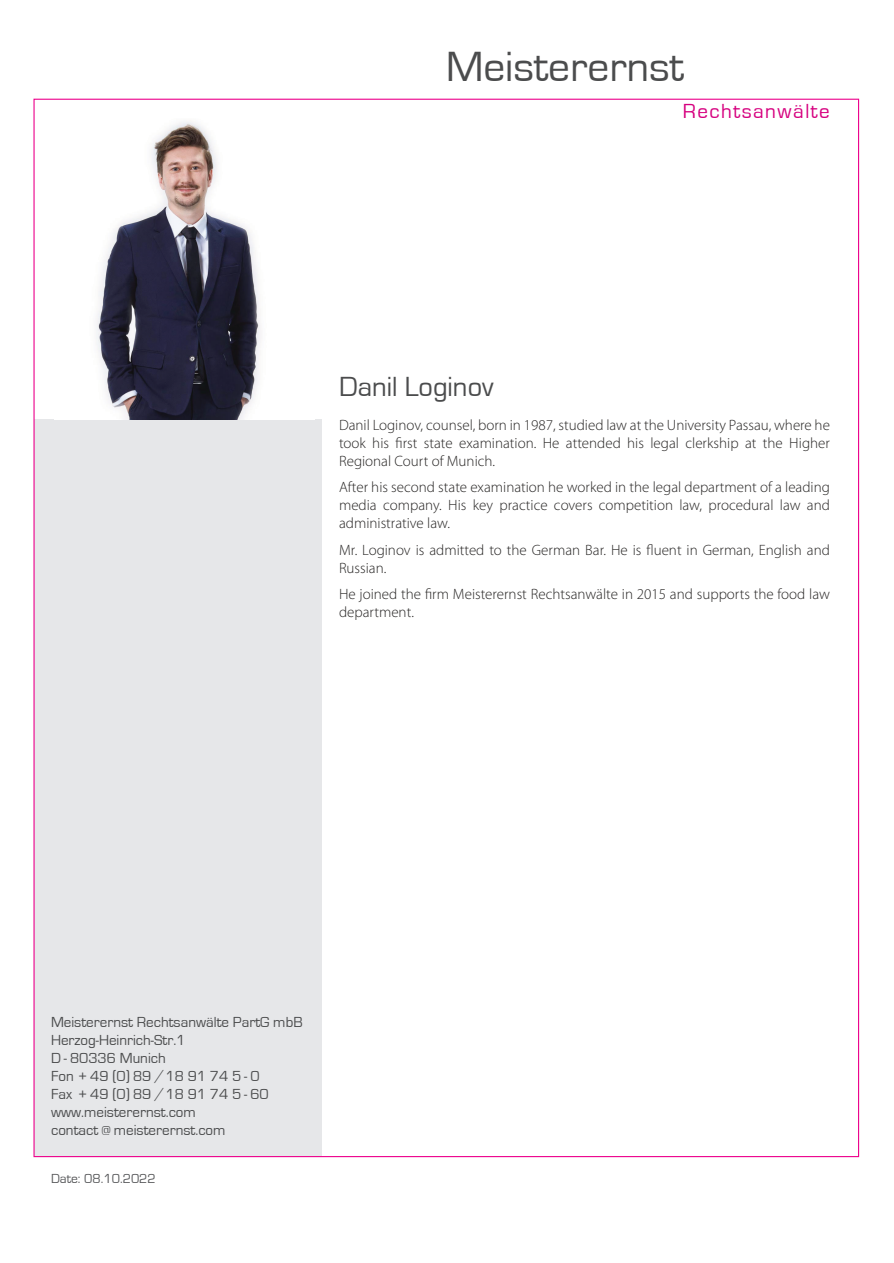
<style>
.page{position:relative;width:894px;height:1263px;background:#fff}
.page>*{position:absolute;margin:0;border:0;box-sizing:border-box;transform-origin:0 0}
.t1{font:43.5px "Eurostile";color:#4b4c4d}
.t2{font:28.5px "Eurostile";color:#4b4c4d}
.t3{font:21px "Eurostile";letter-spacing:.07em;color:#d6017f}
.t4{font:300 15px/18px "Myriad Pro";color:#262423;text-align:justify}
.t5{font:15px/18px "Eurostile";color:#4b4c4d}
.t6{font:13.5px "Eurostile";color:#57585a}
</style>
<div class="page">
<div style="left:34px;top:419px;width:288px;height:737px;background:#e6e7e9"></div>
<img style="left:96px;top:120px;width:165px;height:299px">
<h1 class="t1" style="left:446px;top:52px;width:239px">Meisterernst</h1>
<h2 class="t2" style="left:339px;top:377px;width:156px">Danil Loginov</h2>
<h3 class="t3" style="left:682px;top:104px;width:148px">Rechtsanwälte</h3>
<p class="t4" style="left:339px;top:417px;width:492px">Danil Loginov, counsel, born in 1987, studied law at the University Passau, where he took his first state examination. He attended his legal clerkship at the Higher Regional Court of Munich.</p>
<p class="t4" style="left:339px;top:480px;width:492px">After his second state examination he worked in the legal department of a leading media company. His key practice covers competition law, procedural law and administrative law.</p>
<p class="t4" style="left:339px;top:542px;width:492px">Mr. Loginov is admitted to the German Bar. He is fluent in German, English and<br>Russian.</p>
<p class="t4" style="left:339px;top:587px;width:492px">He joined the firm Meisterernst Rechtsanwälte in 2015 and supports the food law department.</p>
<p class="t5" style="left:51px;top:1015px;width:253px">Meisterernst Rechtsanwälte PartG mbB<br>Herzog-Heinrich-Str.1<br>D - 80336 Munich<br>Fon +49 (0)89 /18 91 74 5-0<br>Fax + 49 (0) 89 /18 91 74 5 - 60 www.meisterernst.com<br>contact @ meisterernst.com</p>
<p class="t6" style="left:51px;top:1174px;width:106px">Date: 08.10.2022</p>
</div>
